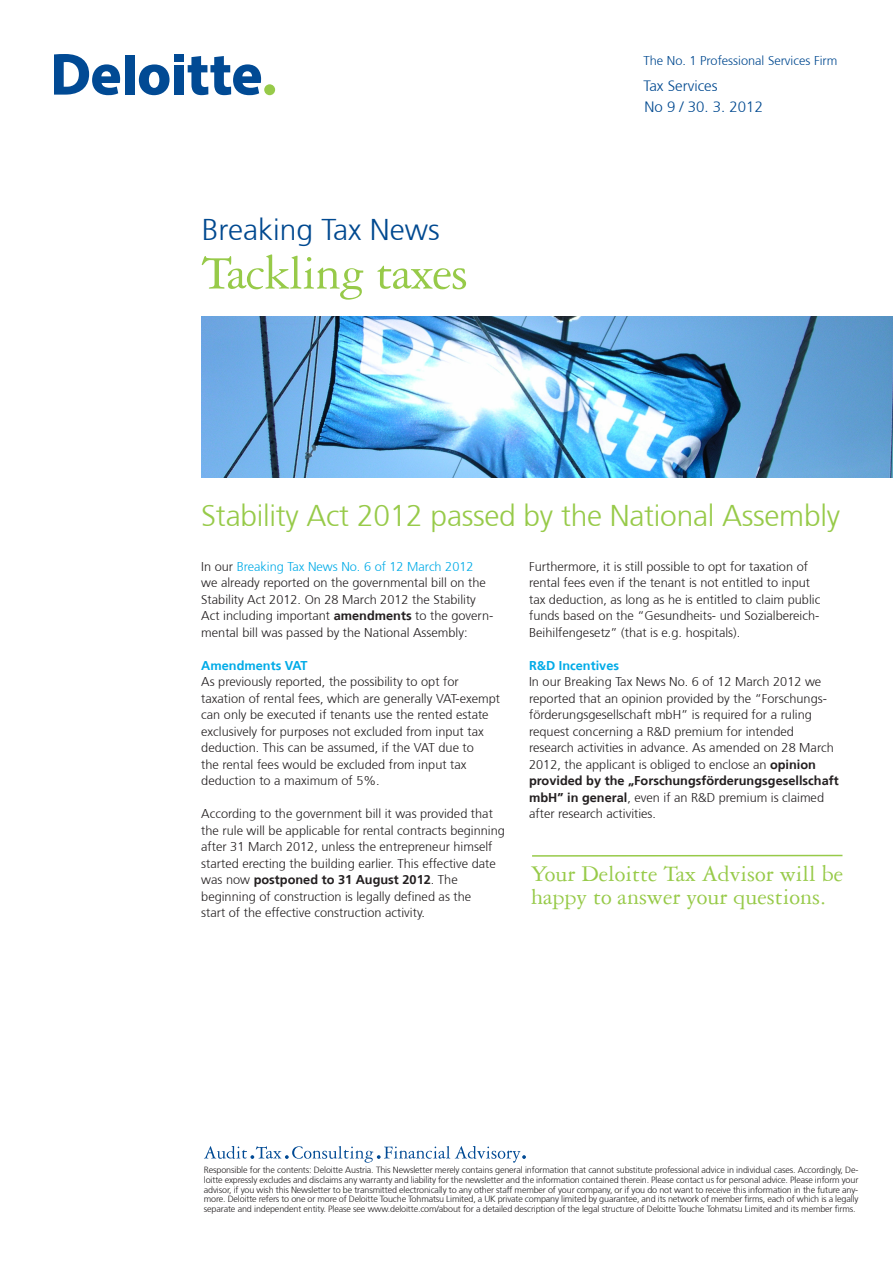
<style>
.page{position:relative;width:893px;height:1263px;background:#fff}
.page>*{position:absolute;margin:0;border:0;box-sizing:border-box;transform-origin:0 0}
.t1{font:51px "Garamond Three";letter-spacing:-.02em;color:#97ca49}
.t2{font:300 30px "Frutiger 45";letter-spacing:-.01em;color:#97ca49}
.t3{font:300 30px "Frutiger 45";color:#014990}
.t4{font:24px/22.5px "Garamond Three";color:#97ca49}
.t5{font:300 15px/20.4px "Frutiger 45";color:#014990}
.t6{font:300 12.75px/16.5px "Frutiger 45";color:#231f20}
.t7{font:700 12.75px "Frutiger 65";color:#231f20}
.t8{font:300 12.75px "Frutiger 45";color:#014990}
.t9{font:700 12.75px "Frutiger 65";color:#00abe7}
.t10{font:300 9px/9.8px "Frutiger 45";letter-spacing:-.015em;color:#231f20;text-align:justify}
.s1{color:#00abe7}
.s2{font-family:"Frutiger 65";font-weight:700}
.s3{font-family:"Frutiger 45";font-weight:300}
</style>
<div class="page">
<div style="left:125px;top:55px;width:9px;height:40px;background:#014a94"></div>
<svg style="left:139px;top:64px;width:31px;height:31px"></svg>
<div style="left:174px;top:65px;width:10px;height:30px;background:#014a94"></div>
<div style="left:174px;top:55px;width:10px;height:7px;background:#014a94"></div>
<svg style="left:188px;top:56px;width:73px;height:39px"></svg>
<div style="left:264px;top:84px;width:11px;height:11px;background:#97ca49;border-radius:50%"></div>
<svg style="left:54px;top:54px;width:66px;height:41px"></svg>
<img style="left:201px;top:316px;width:692px;height:162px">
<svg style="left:204px;top:1146px;width:322px;height:16px"></svg>
<hr style="left:532px;top:855px;width:310px;height:2px;background:#97ca49">
<h2 class="t3" style="left:202px;top:213px;width:239px">Breaking Tax News</h2>
<h1 class="t1" style="left:201px;top:245px;width:268px">Tackling taxes</h1>
<p class="t8" style="left:643px;top:53px;width:195px">The No. 1 Professional Services Firm</p>
<p class="t5" style="left:643px;top:76px;width:121px">Tax Services<br>No 9 / 30. 3. 2012</p>
<h2 class="t2" style="left:201px;top:499px;width:640px">Stability Act 2012 passed by the National Assembly</h2>
<p class="t6" style="left:201px;top:558px;width:294px">In our <span class="s1">Breaking Tax News No. 6 of 12 March 2012<br></span>we already reported on the governmental bill on the Stability Act 2012. On 28 March 2012 the Stability Act including important <span class="s2">amendments</span> to the govern&shy;mental bill was passed by the National Assembly:</p>
<p class="t9" style="left:201px;top:658px;width:108px">Amendments VAT</p>
<p class="t6" style="left:201px;top:674px;width:300px">As previously reported, the possibility to opt for taxation of rental fees, which are generally VAT-exempt can only be executed if tenants use the rented estate exclusively for purposes not excluded from input tax deduction. This can be assumed, if the VAT due to<br>the rental fees would be excluded from input tax deduction to a maximum of 5%.</p>
<p class="t6" style="left:201px;top:806px;width:305px">According to the government bill it was provided that the rule will be applicable for rental contracts beginning after 31 March 2012, unless the entrepreneur himself started erecting the building earlier. This effective date</p>
<p class="t7" style="left:201px;top:872px;width:258px"><span class="s3">was now</span> postponed to 31 August 2012<span class="s3">. The</span></p>
<p class="t6" style="left:201px;top:888px;width:271px">beginning of construction is legally defined as the start of the effective construction activity.</p>
<p class="t6" style="left:529px;top:558px;width:293px">Furthermore, it is still possible to opt for taxation of rental fees even if the tenant is not entitled to input tax deduction, as long as he is entitled to claim public funds based on the “Gesundheits- und Sozialbereich-Beihilfengesetz” (that is e.g. hospitals).</p>
<p class="t9" style="left:529px;top:658px;width:91px">R&amp;D Incentives</p>
<p class="t6" style="left:529px;top:674px;width:306px">In our Breaking Tax News No. 6 of 12 March 2012 we reported that an opinion provided by the “Forschungs&shy;förderungsgesellschaft mbH” is required for a ruling request concerning a R&amp;D premium for intended research activities in advance. As amended on 28 March 2012, the applicant is obliged to enclose an <span class="s2">opinion</span></p>
<p class="t7" style="left:529px;top:773px;width:311px">provided by the „Forschungsförderungsgesellschaft</p>
<p class="t6" style="left:529px;top:789px;width:296px"><span class="s2">mbH” in general</span>, even if an R&amp;D premium is claimed after research activities.</p>
<h3 class="t4" style="left:531px;top:863px;width:314px">Your Deloitte Tax Advisor will be happy to answer your questions.</h3>
<p class="t10" style="left:204px;top:1165px;width:656px">Responsible for the contents: Deloitte Austria. This Newsletter merely contains general information that cannot substitute professional advice in individual cases. Accordingly, De&shy;loitte expressly excludes and disclaims any warranty and liability for the newsletter and the information contained therein. Please contact us for personal advice. Please inform your advisor, if you wish this Newsletter to be transmitted electronically to any other staff member of your company, or if you do not want to receive this information in the future any&shy;more. Deloitte refers to one or more of Deloitte Touche Tohmatsu Limited, a UK private company limited by guarantee, and its network of member firms, each of which is a legally separate and independent entity. Please see www.deloitte.com/about for a detailed description of the legal structure of Deloitte Touche Tohmatsu Limited and its member firms.</p>
</div>
